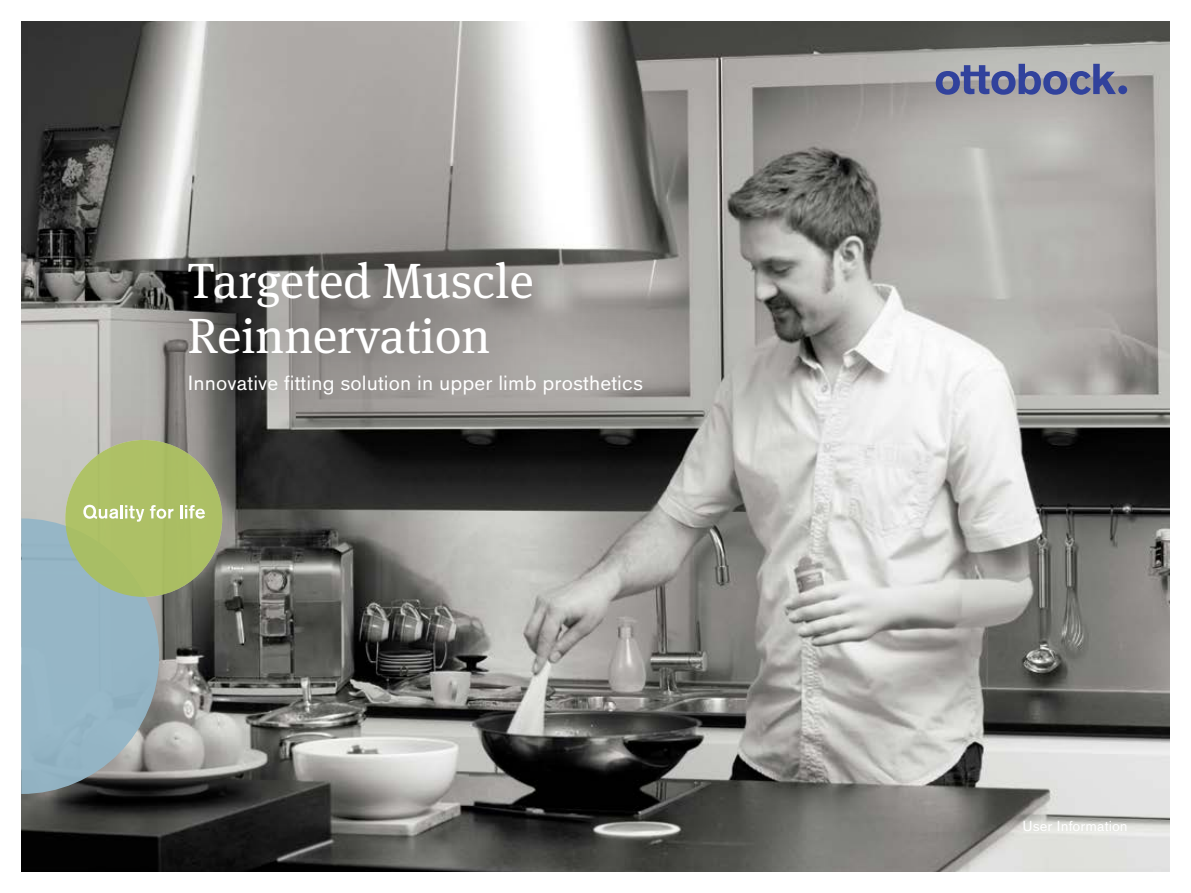
<style>
.page{position:relative;width:1191px;height:893px;background:#fff}
.page>*{position:absolute;margin:0;border:0;box-sizing:border-box;transform-origin:0 0}
.t1{font:49.5px/55.5px "OBO Serif";color:#fff}
.t2{font:20.25px "OBO Sans";letter-spacing:.005em;color:#fff}
.t3{font:14.25px "OBO Sans";color:#fff}
</style>
<div class="page">
<img style="left:21px;top:21px;width:1148px;height:851px">
<div style="left:870px;top:0;width:316px;height:165px;background:#fff;opacity:.65"></div>
<div style="left:1118px;top:85px;width:9px;height:9px;background:#31429c;border-radius:50%"></div>
<svg style="left:935px;top:64px;width:180px;height:31px;background:#767da4"></svg>
<div style="left:128px;top:201px;width:566px;height:254px;background:#000;opacity:.75"></div>
<div style="left:65px;top:440px;width:157px;height:157px;background:#adc065;border-radius:50%"></div>
<svg style="left:21px;top:505px;width:152px;height:289px"></svg>
<svg style="left:180px;top:505px;width:25px;height:14px"></svg>
<h1 class="t1" style="left:187px;top:253px;width:348px">Targeted Muscle<br>Reinnervation</h1>
<p class="t2" style="left:187px;top:371px;width:457px">Innovative fitting solution in upper limb prosthetics</p>
<p class="t3" style="left:1022px;top:818px;width:107px">User Information</p>
</div>
